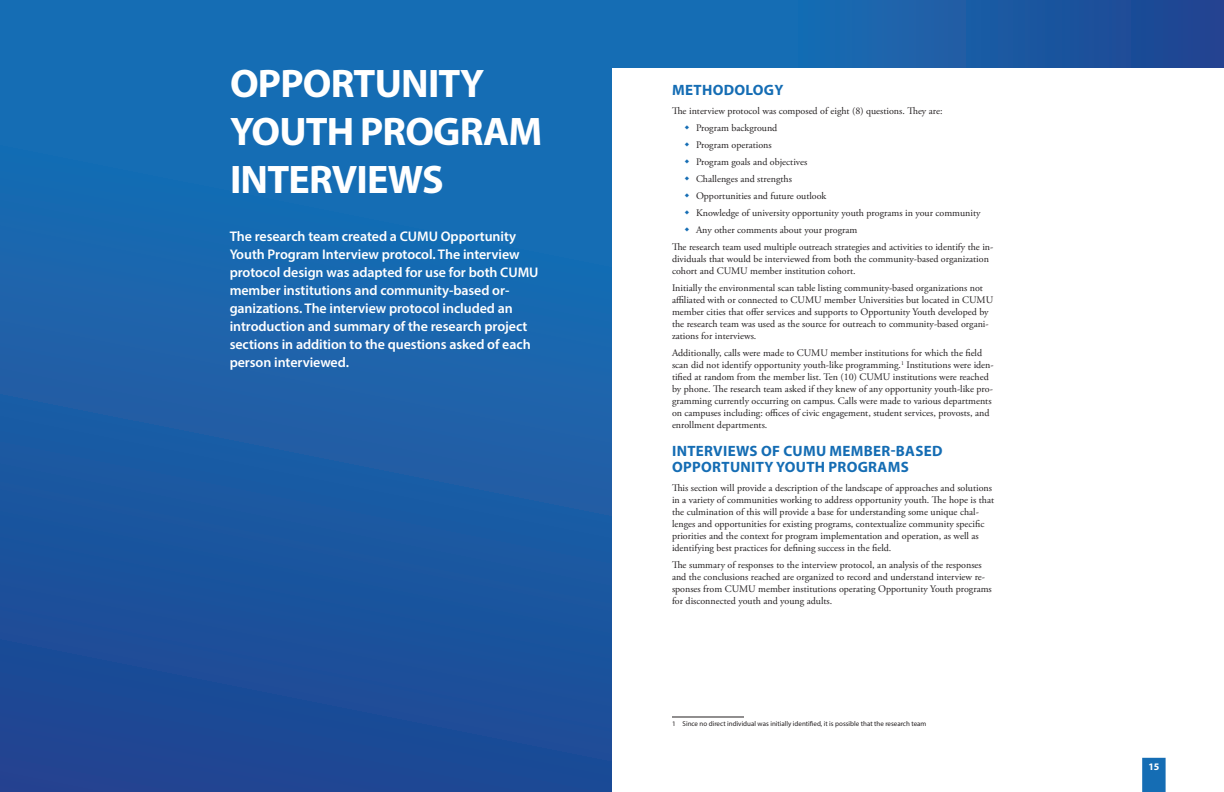
<style>
.page{position:relative;width:1224px;height:792px;background:#fff}
.page>*{position:absolute;margin:0;border:0;box-sizing:border-box;transform-origin:0 0}
.t1{font:700 40px/48px "Myriad Pro";letter-spacing:-.02em;color:#fff}
.t2{font:700 15px/16px "Myriad Pro";letter-spacing:.02em;color:#156db4}
.t3{font:600 14px/18px "Myriad Pro";letter-spacing:-.005em;color:#fff}
.t4{font:10px/12px "Adobe Garamond Pro";color:#231f20}
.t5{font:700 10px "Myriad Pro";color:#fff}
.t6{font:7px "Myriad Pro";color:#231f20}
</style>
<div class="page">
<div style="left:612px;top:0;width:612px;height:67px;background:linear-gradient(to right,#1476bc,#204793)"></div>
<div style="left:0;top:0;width:612px;height:792px;background:linear-gradient(to bottom,#1575ba,#1f4994)"></div>
<hr style="left:672px;top:717px;width:72px;height:1px;background:#231f20">
<svg style="left:1142px;top:758px;width:24px;height:34px"></svg>
<h1 class="t1" style="left:230px;top:58px;width:314px">OPPORTUNITY<br>YOUTH PROGRAM<br>INTERVIEWS</h1>
<p class="t3" style="left:230px;top:227px;width:310px">The research team created a CUMU Opportunity Youth Program Interview protocol. The interview protocol design was adapted for use for both CUMU member institutions and community-based or&shy;ganizations. The interview protocol included an introduction and summary of the research project sections in addition to the questions asked of each person interviewed.</p>
<h2 class="t2" style="left:672px;top:82px;width:113px">METHODOLOGY</h2>
<p class="t4" style="left:672px;top:105px;width:272px">The interview protocol was composed of eight (8) questions. They are:</p>
<p class="t4" style="left:696px;top:122px;width:83px">Program background</p>
<p class="t4" style="left:696px;top:139px;width:77px">Program operations</p>
<p class="t4" style="left:696px;top:156px;width:113px">Program goals and objectives</p>
<p class="t4" style="left:696px;top:173px;width:97px">Challenges and strengths</p>
<p class="t4" style="left:696px;top:190px;width:132px">Opportunities and future outlook</p>
<p class="t4" style="left:696px;top:207px;width:286px">Knowledge of university opportunity youth programs in your community</p>
<p class="t4" style="left:696px;top:224px;width:163px">Any other comments about your program</p>
<p class="t4" style="left:672px;top:241px;width:323px">The research team used multiple outreach strategies and activities to identify the in-</p>
<p class="t4" style="left:672px;top:253px;width:318px">dividuals that would be interviewed from both the community-based organization cohort and CUMU member institution cohort.</p>
<p class="t4" style="left:672px;top:282px;width:323px">Initially the environmental scan table listing community-based organizations not affiliated with or connected to CUMU member Universities but located in CUMU member cities that offer services and supports to Opportunity Youth developed by the research team was used as the source for outreach to community-based organi&shy;zations for interviews.</p>
<p class="t4" style="left:672px;top:347px;width:323px">Additionally, calls were made to CUMU member institutions for which the field scan did not identify opportunity youth-like programming.<sup>1</sup> Institutions were iden&shy;tified at random from the member list. Ten (10) CUMU institutions were reached by phone. The research team asked if they knew of any opportunity youth-like pro&shy;gramming currently occurring on campus. Calls were made to various departments on campuses including: offices of civic engagement, student services, provosts, and enrollment departments.</p>
<h2 class="t2" style="left:672px;top:443px;width:272px">INTERVIEWS OF CUMU MEMBER-BASED<br>OPPORTUNITY YOUTH PROGRAMS</h2>
<p class="t4" style="left:672px;top:482px;width:324px">This section will provide a description of the landscape of approaches and solutions in a variety of communities working to address opportunity youth. The hope is that the culmination of this will provide a base for understanding some unique chal&shy;lenges and opportunities for existing programs, contextualize community specific priorities and the context for program implementation and operation, as well as identifying best practices for defining success in the field.</p>
<p class="t4" style="left:672px;top:559px;width:321px">The summary of responses to the interview protocol, an analysis of the responses and the conclusions reached are organized to record and understand interview re&shy;sponses from CUMU member institutions operating Opportunity Youth programs for disconnected youth and young adults.</p>
<p class="t6" style="left:672px;top:719px;width:256px">1 Since no direct individual was initially identified, it is possible that the research team</p>
<p class="t5" style="left:1148px;top:760px;width:13px">15</p>
</div>
